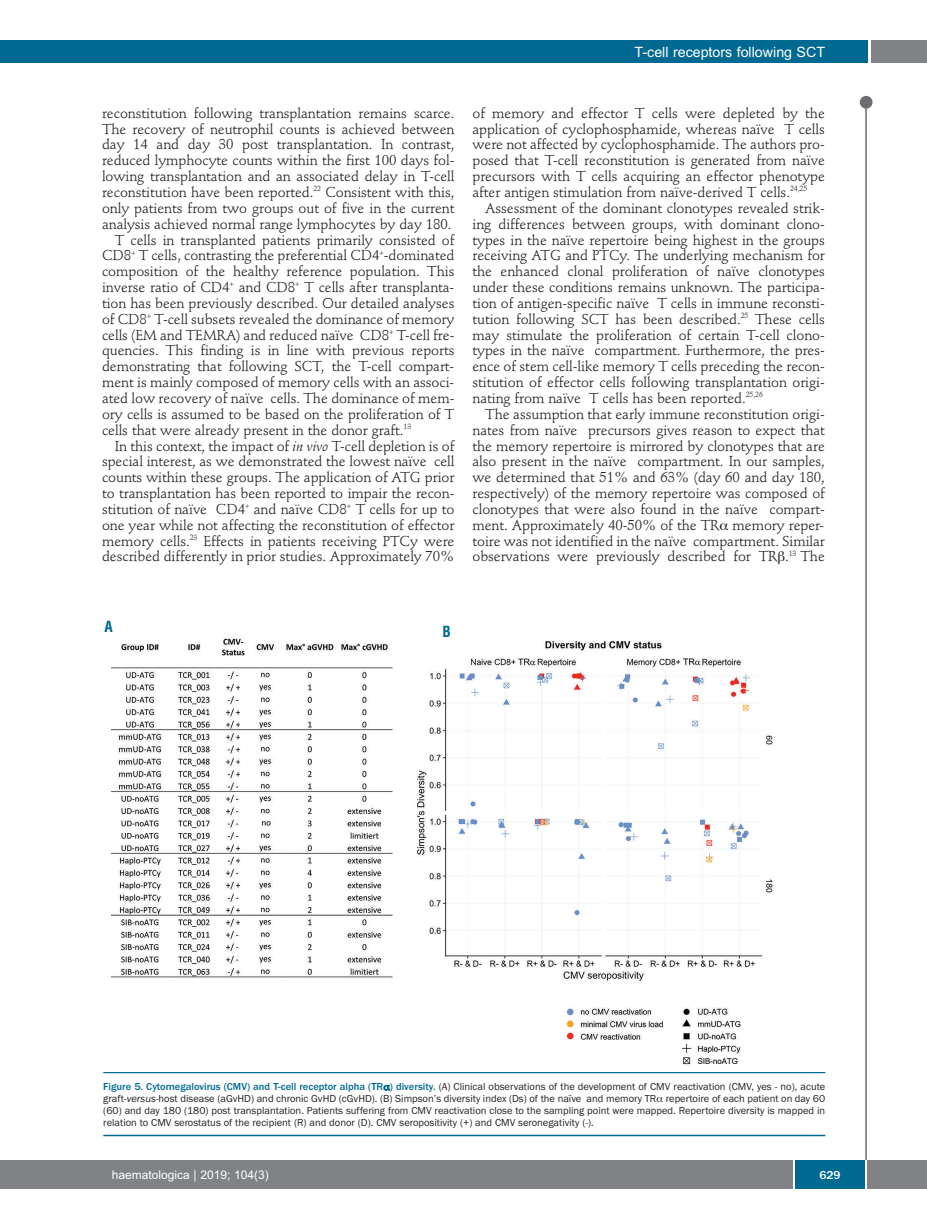
<style>
.page{position:relative;width:927px;height:1225px;background:#fff}
.page>*{position:absolute;margin:0;border:0;box-sizing:border-box;transform-origin:0 0}
.t1{font:700 condensed 15px "Helvetica";color:#006991}
.t2{font:14.25px/15.9px "Stempel Schneidler";letter-spacing:-.005em;color:#231f20;text-align:justify}
.t3{font:14.25px "Arial";color:#fff}
.t4{font:12px "Arial";color:#fff}
.t5{font:500 12px "Franklin Gothic";color:#fff}
.t6{font:10.5px/12px "Franklin Gothic";color:#231f20;text-align:justify}
.s1{font-style:italic}
.s2{font-weight:500;color:#006991}
</style>
<div class="page">
<div style="left:860px;top:96px;width:12px;height:13px;background:#6c6d70;border-radius:50%"></div>
<hr style="left:865px;top:98px;width:2px;height:1062px;background:#6c6d70">
<div style="left:871px;top:40px;width:56px;height:22px;background:#808285"></div>
<div style="left:18px;top:40px;width:849px;height:22px;background:#006991"></div>
<div style="left:17px;top:1160px;width:910px;height:28px;background:#808285"></div>
<div style="left:795px;top:1160px;width:70px;height:28px;background:#006991"></div>
<hr style="left:793px;top:1160px;width:2px;height:28px;background:#fff">
<hr style="left:865px;top:1160px;width:2px;height:28px;background:#fff">
<div style="left:0;top:40px;width:19px;height:22px;background:#006991"></div>
<div style="left:0;top:1160px;width:18px;height:28px;background:#808285"></div>
<hr style="left:103px;top:1071px;width:722px;height:2px;background:#006991">
<hr style="left:103px;top:1134px;width:722px;height:2px;background:#006991">
<img style="left:111px;top:638px;width:663px;height:427px">
<p class="t3" style="left:635px;top:44px;width:192px">T-cell receptors following SCT</p>
<p class="t2" style="left:102px;top:106px;width:354px">reconstitution following transplantation remains scarce.</p>
<p class="t2" style="left:102px;top:122px;width:354px">The recovery of neutrophil counts is achieved between</p>
<p class="t2" style="left:102px;top:138px;width:354px">day 14 and day 30 post transplantation. In contrast,</p>
<p class="t2" style="left:102px;top:154px;width:354px">reduced lymphocyte counts within the first 100 days fol-</p>
<p class="t2" style="left:102px;top:170px;width:354px">lowing transplantation and an associated delay in T-cell</p>
<p class="t2" style="left:102px;top:185px;width:354px">reconstitution have been reported.<sup>22</sup> Consistent with this,</p>
<p class="t2" style="left:102px;top:201px;width:354px">only patients from two groups out of five in the current</p>
<p class="t2" style="left:102px;top:217px;width:351px">analysis achieved normal range lymphocytes by day 180.</p>
<p class="t2" style="left:115px;top:233px;width:341px">T cells in transplanted patients primarily consisted of</p>
<p class="t2" style="left:102px;top:249px;width:354px">CD8<sup>+</sup> T cells, contrasting the preferential CD4<sup>+</sup>-dominated</p>
<p class="t2" style="left:102px;top:265px;width:354px">composition of the healthy reference population. This</p>
<p class="t2" style="left:102px;top:280px;width:354px">inverse ratio of CD4<sup>+</sup> and CD8<sup>+</sup> T cells after transplanta-</p>
<p class="t2" style="left:102px;top:296px;width:354px">tion has been previously described. Our detailed analyses</p>
<p class="t2" style="left:102px;top:312px;width:354px">of CD8<sup>+</sup> T-cell subsets revealed the dominance of memory</p>
<p class="t2" style="left:102px;top:328px;width:354px">cells (EM and TEMRA) and reduced naïve CD8<sup>+</sup> T-cell fre-</p>
<p class="t2" style="left:102px;top:344px;width:354px">quencies. This finding is in line with previous reports</p>
<p class="t2" style="left:102px;top:360px;width:354px">demonstrating that following SCT, the T-cell compart-</p>
<p class="t2" style="left:102px;top:376px;width:354px">ment is mainly composed of memory cells with an associ-</p>
<p class="t2" style="left:102px;top:391px;width:354px">ated low recovery of naïve cells. The dominance of mem-</p>
<p class="t2" style="left:102px;top:407px;width:354px">ory cells is assumed to be based on the proliferation of T</p>
<p class="t2" style="left:102px;top:423px;width:311px">cells that were already present in the donor graft.<sup>13</sup></p>
<p class="t2" style="left:115px;top:439px;width:341px">In this context, the impact of <span class="s1">in vivo</span> T-cell depletion is of</p>
<p class="t2" style="left:102px;top:455px;width:354px">special interest, as we demonstrated the lowest naïve cell</p>
<p class="t2" style="left:102px;top:471px;width:354px">counts within these groups. The application of ATG prior</p>
<p class="t2" style="left:102px;top:486px;width:354px">to transplantation has been reported to impair the recon-</p>
<p class="t2" style="left:102px;top:502px;width:354px">stitution of naïve CD4<sup>+</sup> and naïve CD8<sup>+</sup> T cells for up to</p>
<p class="t2" style="left:102px;top:518px;width:354px">one year while not affecting the reconstitution of effector</p>
<p class="t2" style="left:102px;top:534px;width:354px">memory cells.<sup>23</sup> Effects in patients receiving PTCy were</p>
<p class="t2" style="left:102px;top:550px;width:354px">described differently in prior studies. Approximately 70%</p>
<p class="t2" style="left:472px;top:106px;width:354px">of memory and effector T cells were depleted by the application of cyclophosphamide, whereas naïve T cells were not affected by cyclophosphamide. The authors pro&shy;posed that T-cell reconstitution is generated from naïve precursors with T cells acquiring an effector phenotype after antigen stimulation from naïve-derived T cells.<sup>24,25</sup></p>
<p class="t2" style="left:472px;top:201px;width:354px;text-indent:13px">Assessment of the dominant clonotypes revealed strik&shy;ing differences between groups, with dominant clono&shy;types in the naïve repertoire being highest in the groups receiving ATG and PTCy. The underlying mechanism for the enhanced clonal proliferation of naïve clonotypes under these conditions remains unknown. The participa&shy;tion of antigen-specific naïve T cells in immune reconsti&shy;tution following SCT has been described.<sup>25</sup> These cells may stimulate the proliferation of certain T-cell clono&shy;types in the naïve compartment. Furthermore, the pres&shy;ence of stem cell-like memory T cells preceding the recon&shy;stitution of effector cells following transplantation origi&shy;nating from naïve T cells has been reported.<sup>25,26</sup></p>
<p class="t2" style="left:472px;top:407px;width:354px;text-indent:13px">The assumption that early immune reconstitution origi&shy;nates from naïve precursors gives reason to expect that the memory repertoire is mirrored by clonotypes that are also present in the naïve compartment. In our samples, we determined that 51% and 63% (day 60 and day 180, respectively) of the memory repertoire was composed of clonotypes that were also found in the naïve compart&shy;ment. Approximately 40-50% of the TR memory reper&shy;toire was not identified in the naïve compartment. Similar observations were previously described for TR .<sup>13</sup> The</p>
<p class="t1" style="left:104px;top:618px;width:10px">A</p>
<p class="t1" style="left:443px;top:623px;width:10px">B</p>
<p class="t6" style="left:103px;top:1080px;width:723px"><span class="s2">Figure 5. Cytomegalovirus (CMV) and T-cell receptor alpha (TR ) diversity.</span> (A) Clinical observations of the development of CMV reactivation (CMV, yes - no), acute graft-<span class="s1">versus</span>-host disease (aGvHD) and chronic GvHD (cGvHD). (B) Simpson’s diversity index (Ds) of the naïve and memory TR repertoire of each patient on day 60 (60) and day 180 (180) post transplantation. Patients suffering from CMV reactivation close to the sampling point were mapped. Repertoire diversity is mapped in relation to CMV serostatus of the recipient (R) and donor (D). CMV seropositivity (+) and CMV seronegativity (-).</p>
<p class="t4" style="left:112px;top:1167px;width:158px">haematologica | 2019; 104(3)</p>
<p class="t5" style="left:819px;top:1167px;width:23px">629</p>
</div>
